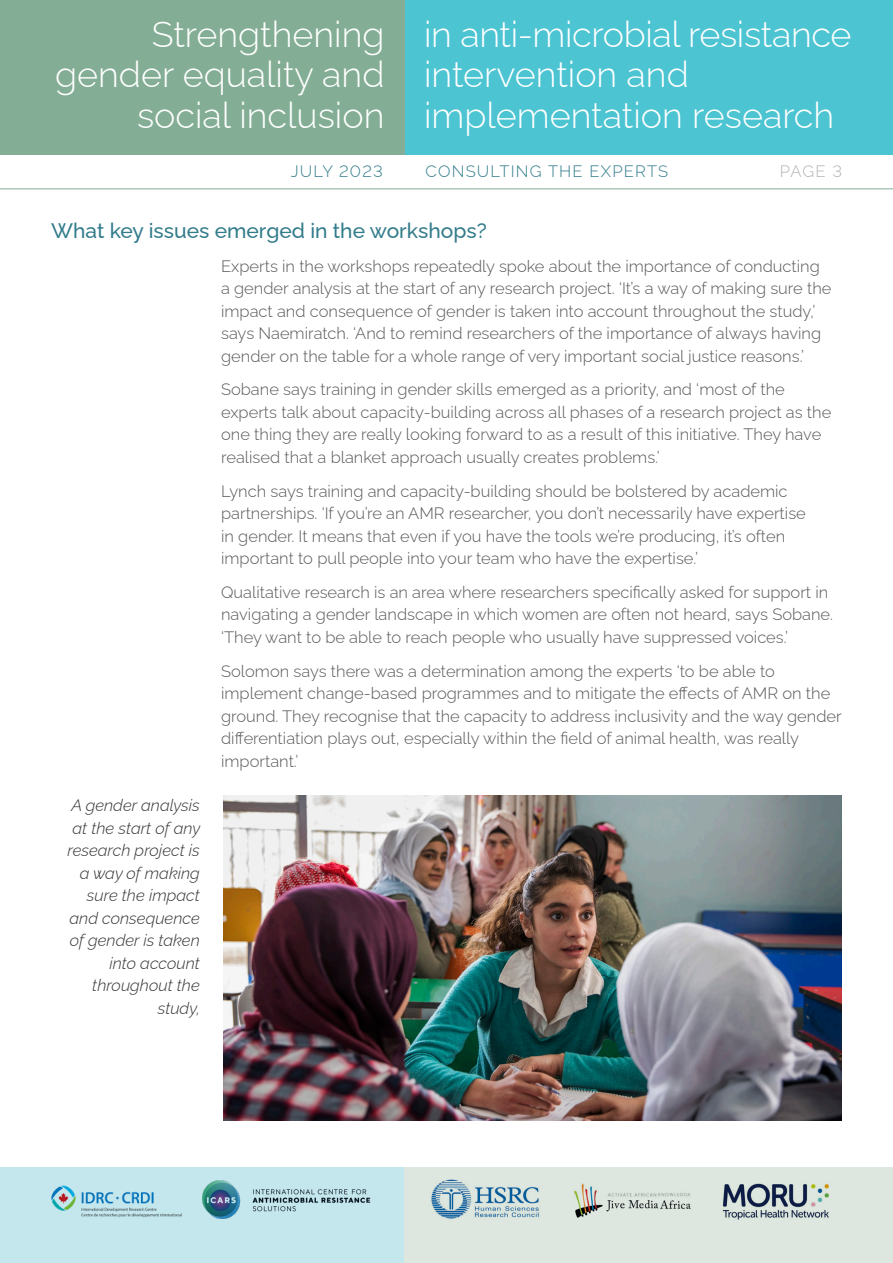
<style>
.page{position:relative;width:893px;height:1263px;background:#fff}
.page>*{position:absolute;margin:0;border:0;box-sizing:border-box;transform-origin:0 0}
.t1{font:300 36px/40.5px "Raleway";color:#fff;text-align:right}
.Heading_Style_1{font:500 21px "Raleway";color:#327c8b}
.Body_Text{font:300 16.5px/22.5px "Raleway";color:#57585a}
.Captin{font:italic 300 16.5px/22.5px "Raleway";color:#333;text-align:right}
.t2{font:300 16.5px "Raleway";letter-spacing:.075em;color:#327c8b}
.t3{font:300 16.5px "Raleway";color:#b2b3b7}
</style>
<div class="page">
<div style="left:404px;top:0;width:489px;height:155px;background:#4cc4d2"></div>
<div style="left:0;top:0;width:405px;height:155px;background:#83ae95"></div>
<div style="left:0;top:1167px;width:405px;height:96px;background:#c4e7ed"></div>
<div style="left:405px;top:1167px;width:488px;height:96px;background:#dde7df"></div>
<img style="left:203px;top:1181px;width:168px;height:38px">
<img style="left:51px;top:1185px;width:131px;height:33px">
<img style="left:431px;top:1179px;width:108px;height:40px">
<img style="left:574px;top:1183px;width:117px;height:35px">
<img style="left:722px;top:1183px;width:107px;height:36px">
<hr style="left:0;top:188px;width:893px;height:1px;background:#83ae95">
<img style="left:223px;top:796px;width:619px;height:324px">
<p class="t1" style="left:55px;top:10px;width:331px">Strengthening gender equality and social inclusion</p>
<p class="t1" style="left:424px;top:10px;width:429px">in anti-microbial resistance</p>
<p class="t1" style="left:424px;top:50px;width:266px">intervention and</p>
<p class="t1" style="left:424px;top:91px;width:412px">implementation research</p>
<p class="t2" style="left:291px;top:158px;width:94px">JULY 2023</p>
<p class="t2" style="left:425px;top:158px;width:244px">CONSULTING THE EXPERTS</p>
<p class="t3" style="left:780px;top:158px;width:64px">PAGE 3</p>
<p class="Heading_Style_1" style="left:51px;top:214px;width:437px">What key issues emerged in the workshops?</p>
<p class="Body_Text" style="left:221px;top:253px;width:612px">Experts in the workshops repeatedly spoke about the importance of conducting a gender analysis at the start of any research project. ‘It’s a way of making sure the impact and consequence of gender is taken into account throughout the study,’ says Naemiratch. ‘And to remind researchers of the importance of always having gender on the table for a whole range of very important social justice reasons.’</p>
<p class="Body_Text" style="left:221px;top:376px;width:612px">Sobane says training in gender skills emerged as a priority, and ‘most of the experts talk about capacity-building across all phases of a research project as the one thing they are really looking forward to as a result of this initiative. They have realised that a blanket approach usually creates problems.’</p>
<p class="Body_Text" style="left:221px;top:478px;width:586px">Lynch says training and capacity-building should be bolstered by academic partnerships. ‘If you’re an AMR researcher, you don’t necessarily have expertise in gender. It means that even if you have the tools we’re producing, it’s often important to pull people into your team who have the expertise.’</p>
<p class="Body_Text" style="left:221px;top:579px;width:613px">Qualitative research is an area where researchers specifically asked for support in navigating a gender landscape in which women are often not heard, says Sobane. ‘They want to be able to reach people who usually have suppressed voices.’</p>
<p class="Body_Text" style="left:221px;top:658px;width:622px">Solomon says there was a determination among the experts ‘to be able to implement change-based programmes and to mitigate the effects of AMR on the ground. They recognise that the capacity to address inclusivity and the way gender differentiation plays out, especially within the field of animal health, was really important.’</p>
<p class="Captin" style="left:67px;top:792px;width:134px">A gender analysis at the start of any research project is a way of making sure the impact and consequence of gender is taken into account throughout the study,</p>
</div>
